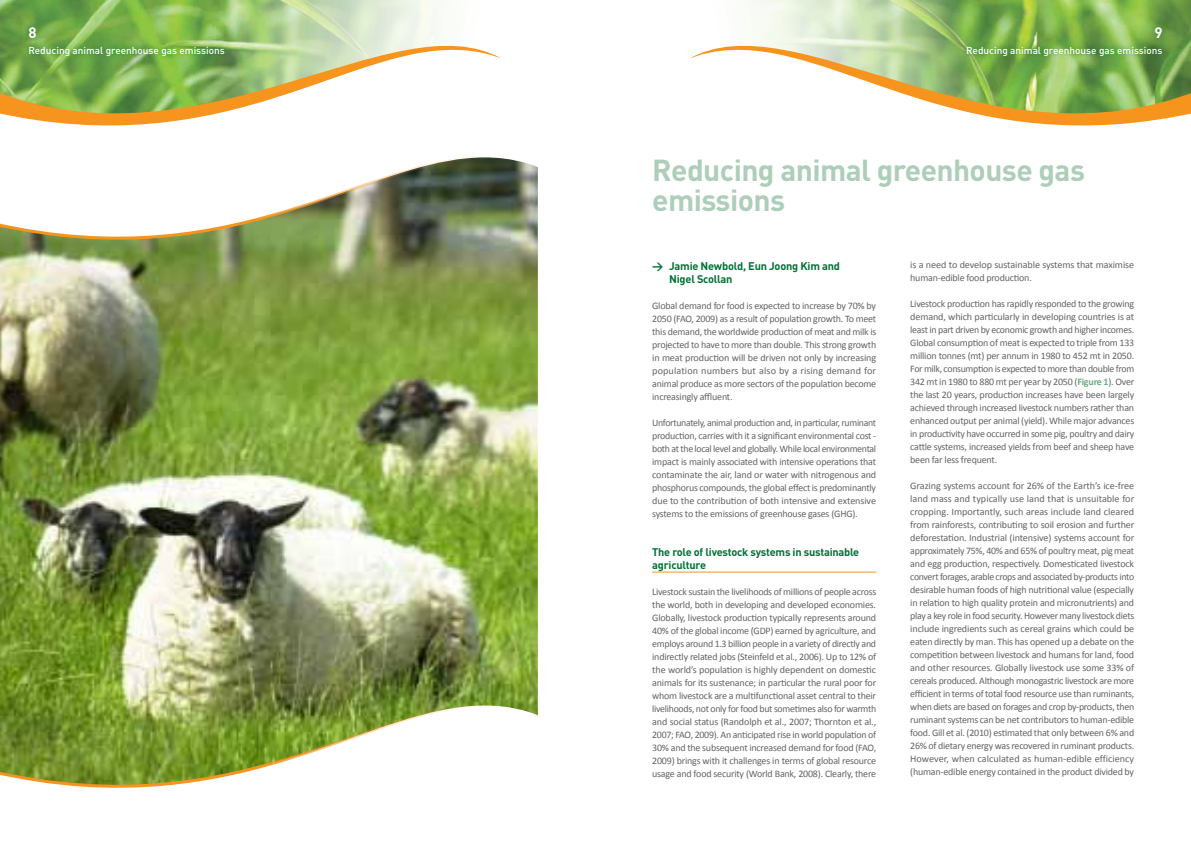
<style>
.page{position:relative;width:1191px;height:842px;background:#fff}
.page>*{position:absolute;margin:0;border:0;box-sizing:border-box;transform-origin:0 0}
.t1{font:700 30px/30px "DIN";letter-spacing:-.02em;color:#aeceb9}
.t2{font:700 15px "DIN";color:#fff}
.t3{font:700 11px/13px "DIN";letter-spacing:-.02em;color:#007236}
.t4{font:10px/13px "Calibri";letter-spacing:-.02em;color:#636466;text-align:justify}
.t5{font:500 10px "DIN";color:#fff}
.s1{font-weight:700;color:#6dab85}
</style>
<div class="page">
<img style="left:0;top:241px;width:538px;height:462px">
<img style="left:0;top:158px;width:538px;height:83px">
<svg style="left:0;top:703px;width:538px;height:85px"></svg>
<hr style="left:652px;top:572px;width:224px;height:1px;background:#f7941e">
<svg style="left:0;top:0;width:502px;height:175px"></svg>
<svg style="left:690px;top:0;width:501px;height:126px"></svg>
<div style="left:22px;top:21px;width:208px;height:40px;background:#007236;opacity:.75"></div>
<div style="left:960px;top:21px;width:207px;height:40px;background:#007236;opacity:.75"></div>
<h2 class="t2" style="left:28px;top:23px;width:10px">8</h2>
<p class="t5" style="left:28px;top:44px;width:198px">Reducing animal greenhouse gas emissions</p>
<h2 class="t2" style="left:1154px;top:23px;width:10px">9</h2>
<p class="t5" style="left:966px;top:44px;width:198px">Reducing animal greenhouse gas emissions</p>
<h1 class="t1" style="left:652px;top:154px;width:434px">Reducing animal greenhouse gas emissions</h1>
<p class="t3" style="left:669px;top:259px;width:172px;text-indent:-17px">&gt; Jamie Newbold, Eun Joong Kim and<br>Nigel Scollan</p>
<p class="t4" style="left:652px;top:299px;width:225px">Global demand for food is expected to increase by 70% by 2050 (FAO, 2009) as a result of population growth. To meet this demand, the worldwide production of meat and milk is projected to have to more than double. This strong growth in meat production will be driven not only by increasing population numbers but also by a rising demand for animal produce as more sectors of the population become increasingly affluent.</p>
<p class="t4" style="left:652px;top:416px;width:225px">Unfortunately, animal production and, in particular, ruminant production, carries with it a significant environmental cost - both at the local level and globally. While local environmental impact is mainly associated with intensive operations that contaminate the air, land or water with nitrogenous and phosphorus compounds, the global effect is predominantly due to the contribution of both intensive and extensive systems to the emissions of greenhouse gases (GHG).</p>
<p class="t3" style="left:652px;top:545px;width:209px">The role of livestock systems in sustainable agriculture</p>
<p class="t4" style="left:652px;top:585px;width:225px">Livestock sustain the livelihoods of millions of people across the world, both in developing and developed economies.<br>Globally, livestock production typically represents around 40% of the global income (GDP) earned by agriculture, and employs around 1.3 billion people in a variety of directly and indirectly related jobs (Steinfeld et al., 2006). Up to 12% of the world’s population is highly dependent on domestic animals for its sustenance; in particular the rural poor for whom livestock are a multifunctional asset central to their livelihoods, not only for food but sometimes also for warmth and social status (Randolph et al., 2007; Thornton et al., 2007; FAO, 2009). An anticipated rise in world population of 30% and the subsequent increased demand for food (FAO, 2009) brings with it challenges in terms of global resource usage and food security (World Bank, 2008). Clearly, there</p>
<p class="t4" style="left:910px;top:258px;width:225px">is a need to develop sustainable systems that maximise human-edible food production.</p>
<p class="t4" style="left:910px;top:297px;width:225px">Livestock production has rapidly responded to the growing demand, which particularly in developing countries is at least in part driven by economic growth and higher incomes.<br>Global consumption of meat is expected to triple from 133 million tonnes (mt) per annum in 1980 to 452 mt in 2050.<br>For milk, consumption is expected to more than double from 342 mt in 1980 to 880 mt per year by 2050 (<span class="s1">Figure 1</span>). Over the last 20 years, production increases have been largely achieved through increased livestock numbers rather than enhanced output per animal (yield). While major advances in productivity have occurred in some pig, poultry and dairy cattle systems, increased yields from beef and sheep have been far less frequent.</p>
<p class="t4" style="left:910px;top:479px;width:225px">Grazing systems account for 26% of the Earth’s ice-free land mass and typically use land that is unsuitable for cropping. Importantly, such areas include land cleared from rainforests, contributing to soil erosion and further deforestation. Industrial (intensive) systems account for approximately 75%, 40% and 65% of poultry meat, pig meat and egg production, respectively. Domesticated livestock convert forages, arable crops and associated by-products into desirable human foods of high nutritional value (especially in relation to high quality protein and micronutrients) and play a key role in food security. However many livestock diets include ingredients such as cereal grains which could be eaten directly by man. This has opened up a debate on the competition between livestock and humans for land, food and other resources. Globally livestock use some 33% of cereals produced. Although monogastric livestock are more efficient in terms of total food resource use than ruminants, when diets are based on forages and crop by-products, then ruminant systems can be net contributors to human-edible food. Gill et al. (2010) estimated that only between 6% and 26% of dietary energy was recovered in ruminant products.<br>However, when calculated as human-edible efficiency (human-edible energy contained in the product divided by</p>
</div>
